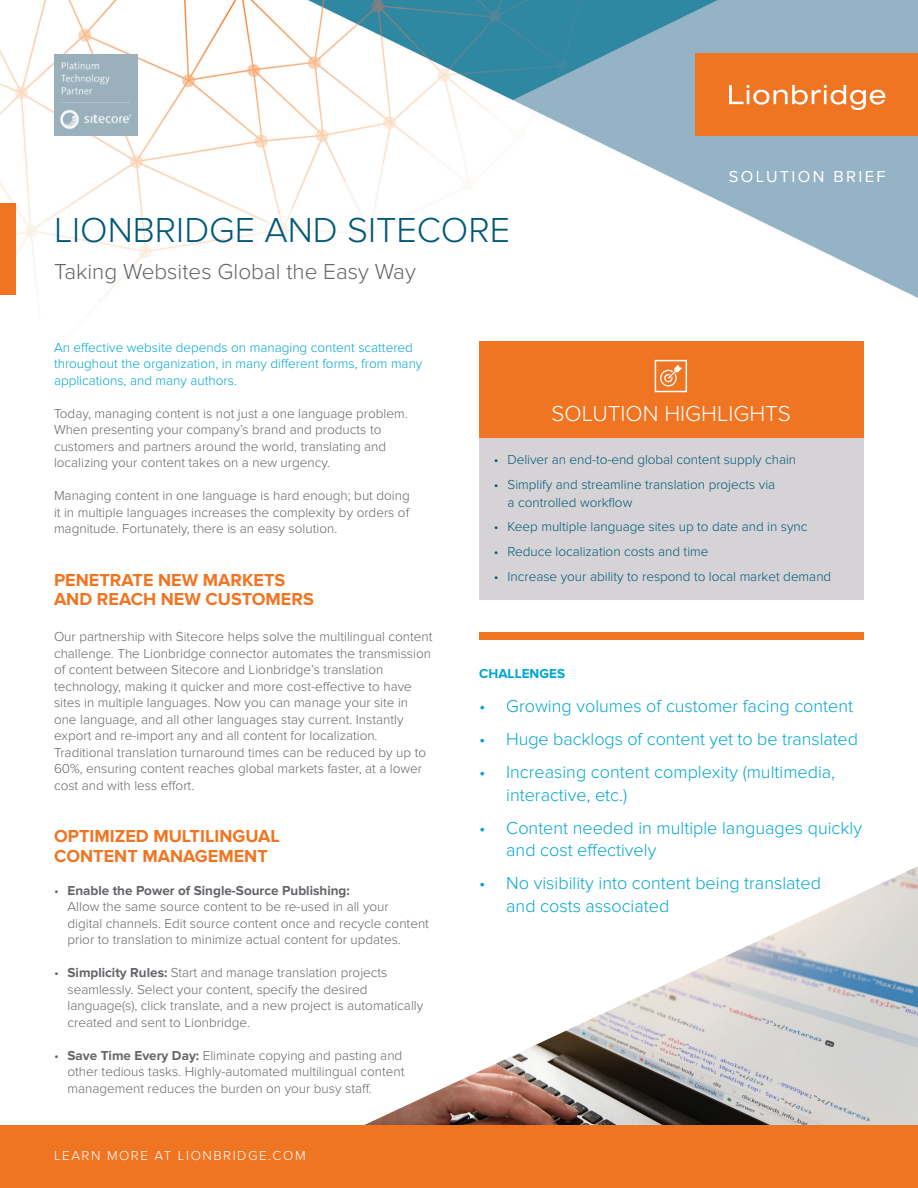
<style>
.page{position:relative;width:918px;height:1188px;background:#fff}
.page>*{position:absolute;margin:0;border:0;box-sizing:border-box;transform-origin:0 0}
.t1{font:300 36px "Proxima Nova";color:#015878}
.t2{font:300 22.5px "Proxima Nova";color:#646569}
.t3{font:300 22.5px "Proxima Nova";color:#fff}
.t4{font:300 18px/22.5px "Proxima Nova";color:#00a7cf}
.t5{font:700 18px/19.5px "Proxima Nova";color:#f07523}
.t6{font:16.5px "Proxima Nova";letter-spacing:.14em;color:#fff}
.t7{font:300 13.5px/16.5px "Proxima Nova";color:#646569}
.t8{font:300 13.5px/18px "Proxima Nova";color:#015878}
.t9{font:300 13.5px/16.5px "Proxima Nova";color:#00a7cf}
.t10{font:300 13.5px "Proxima Nova";letter-spacing:.11em;color:#fff}
.t11{font:700 13.5px "Proxima Nova";color:#00a7cf}
.s1{font-weight:700}
</style>
<div class="page">
<img style="left:0;top:0;width:918px;height:316px">
<div style="left:0;top:203px;width:15px;height:92px;background:#f07523"></div>
<div style="left:479px;top:632px;width:385px;height:8px;background:#f07523"></div>
<div style="left:695px;top:53px;width:223px;height:83px;background:#f07523"></div>
<svg style="left:729px;top:85px;width:156px;height:25px"></svg>
<img style="left:364px;top:866px;width:554px;height:259px">
<div style="left:0;top:1125px;width:918px;height:63px;background:#f07523"></div>
<img style="left:54px;top:54px;width:83px;height:82px">
<div style="left:479px;top:427px;width:385px;height:172px;background:#d5d3d5"></div>
<div style="left:479px;top:341px;width:385px;height:97px;background:#f07523"></div>
<div style="left:655px;top:360px;width:32px;height:32px;border:2px solid #fff"></div>
<svg style="left:660px;top:365px;width:22px;height:22px"></svg>
<h1 class="t1" style="left:54px;top:209px;width:458px">LIONBRIDGE AND SITECORE</h1>
<h2 class="t2" style="left:54px;top:259px;width:363px">Taking Websites Global the Easy Way</h2>
<p class="t6" style="left:729px;top:167px;width:158px">SOLUTION BRIEF</p>
<p class="t9" style="left:54px;top:339px;width:370px">An effective website depends on managing content scattered throughout the organization, in many different forms, from many applications, and many authors.</p>
<p class="t7" style="left:54px;top:405px;width:355px">Today, managing content is not just a one language problem.<br>When presenting your company’s brand and products to customers and partners around the world, translating and localizing your content takes on a new urgency.</p>
<p class="t7" style="left:54px;top:488px;width:357px;text-align:justify">Managing content in one language is hard enough; but doing it in multiple languages increases the complexity by orders of magnitude. Fortunately, there is an easy solution.</p>
<h3 class="t5" style="left:54px;top:571px;width:261px">PENETRATE NEW MARKETS<br>AND REACH NEW CUSTOMERS</h3>
<p class="t7" style="left:54px;top:629px;width:380px">Our partnership with Sitecore helps solve the multilingual content challenge. The Lionbridge connector automates the transmission of content between Sitecore and Lionbridge’s translation technology, making it quicker and more cost-effective to have sites in multiple languages. Now you can manage your site in one language, and all other languages stay current. Instantly export and re-import any and all content for localization.<br>Traditional translation turnaround times can be reduced by up to 60%, ensuring content reaches global markets faster, at a lower cost and with less effort.</p>
<h3 class="t5" style="left:54px;top:827px;width:227px">OPTIMIZED MULTILINGUAL<br>CONTENT MANAGEMENT</h3>
<p class="t7" style="left:68px;top:882px;width:363px;text-indent:-14px">• <span class="s1">Enable the Power of Single-Source Publishing:<br></span>Allow the same source content to be re-used in all your<br>digital channels. Edit source content once and recycle content prior to translation to minimize actual content for updates.</p>
<p class="t7" style="left:68px;top:965px;width:357px;text-indent:-14px">• <span class="s1">Simplicity Rules:</span> Start and manage translation projects seamlessly. Select your content, specify the desired language(s), click translate, and a new project is automatically created and sent to Lionbridge.</p>
<p class="t7" style="left:68px;top:1047px;width:338px;text-indent:-14px">• <span class="s1">Save Time Every Day:</span> Eliminate copying and pasting and other tedious tasks. Highly-automated multilingual content management reduces the burden on your busy staff.</p>
<p class="t10" style="left:54px;top:1147px;width:253px">LEARN MORE AT LIONBRIDGE.COM</p>
<h2 class="t3" style="left:552px;top:401px;width:241px">SOLUTION HIGHLIGHTS</h2>
<p class="t8" style="left:494px;top:451px;width:304px">• Deliver an end-to-end global content supply chain</p>
<p class="t8" style="left:507px;top:475px;width:269px;text-indent:-14px">• Simplify and streamline translation projects via a controlled workflow</p>
<p class="t8" style="left:494px;top:518px;width:315px">• Keep multiple language sites up to date and in sync</p>
<p class="t8" style="left:494px;top:543px;width:216px">• Reduce localization costs and time</p>
<p class="t8" style="left:494px;top:568px;width:339px">• Increase your ability to respond to local market demand</p>
<p class="t11" style="left:479px;top:665px;width:87px">CHALLENGES</p>
<h3 class="t4" style="left:479px;top:695px;width:375px">• Growing volumes of customer facing content</h3>
<h3 class="t4" style="left:479px;top:728px;width:380px">• Huge backlogs of content yet to be translated</h3>
<h3 class="t4" style="left:506px;top:761px;width:330px;text-indent:-27px">• Increasing content complexity (multimedia, interactive, etc.)</h3>
<h3 class="t4" style="left:506px;top:817px;width:357px;text-indent:-27px">• Content needed in multiple languages quickly and cost effectively</h3>
<h3 class="t4" style="left:506px;top:872px;width:316px;text-indent:-27px">• No visibility into content being translated and costs associated</h3>
</div>
